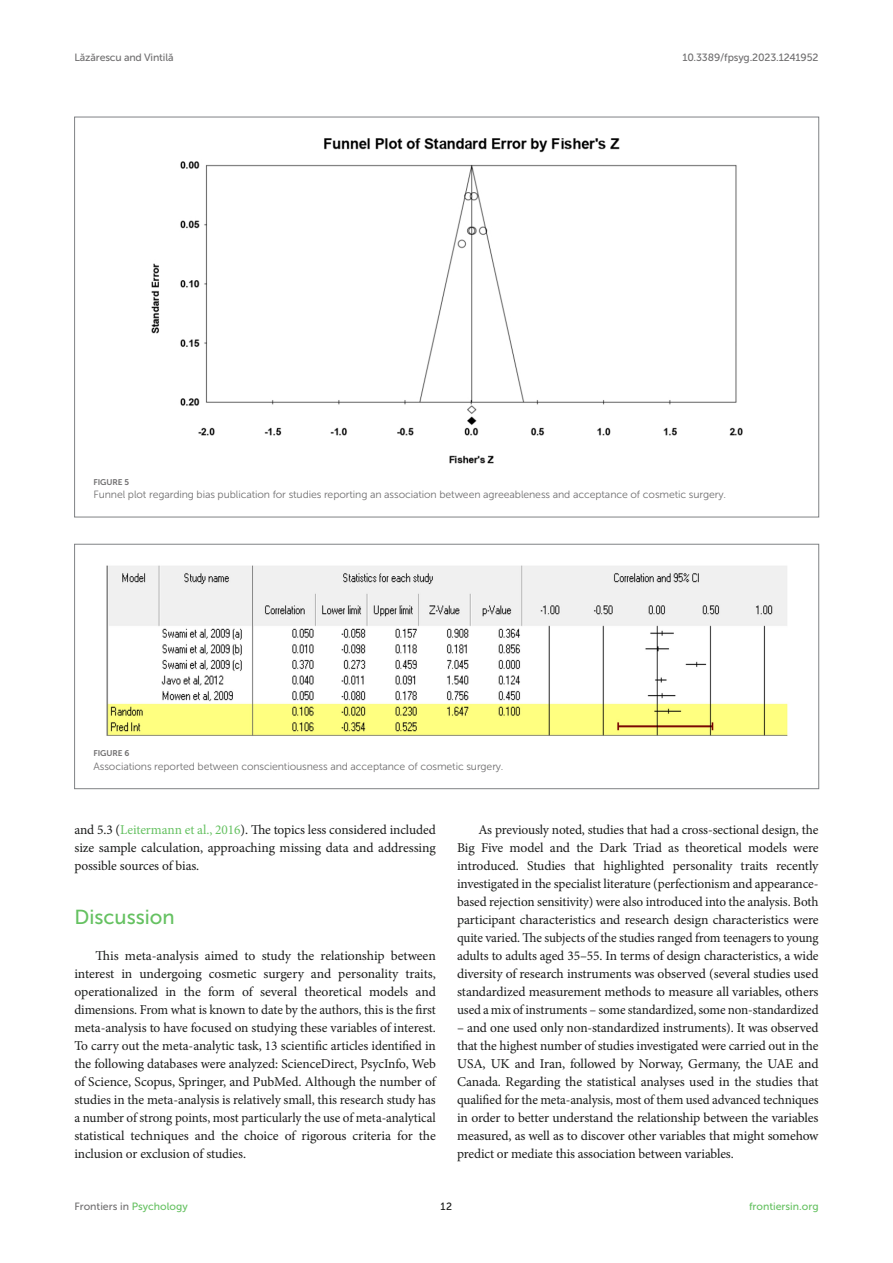
<style>
.page{position:relative;width:893px;height:1263px;background:#fff}
.page>*{position:absolute;margin:0;border:0;box-sizing:border-box;transform-origin:0 0}
.HEAD_1{font:20.25px "Museo Sans 500";color:#65c161}
.TEXT{font:13.5px/18px "Minion Pro";letter-spacing:-.01em;color:#1b1c1b;text-align:justify}
.TEXT_FLUSH{font:13.5px/18px "Minion Pro";letter-spacing:-.01em;color:#1b1c1b;text-align:justify}
.FIG_LEG{font:10.5px "Museo Sans 300";letter-spacing:-.01em;color:#706f70}
.t1{font:10.5px "Museo Sans 500";letter-spacing:-.015em;color:#706f70}
.t2{font:10.5px "Museo Sans 500";color:#65c161}
.t3{font:10.5px "Museo Sans 500";color:#1b1c1b}
.FIG_HD{font:8.25px "Museo Sans 700";letter-spacing:-.01em;color:#706f70}
.s1{color:#65c161}
</style>
<div class="page">
<img style="left:151px;top:138px;width:592px;height:326px">
<img style="left:106px;top:565px;width:682px;height:171px">
<div style="left:74px;top:544px;width:745px;height:245px;border:1px solid #808285"></div>
<p class="t1" style="left:74px;top:51px;width:101px">Lăzărescu and Vintilă</p>
<p class="t1" style="left:682px;top:51px;width:138px">10.3389/fpsyg.2023.1241952</p>
<p class="FIG_HD" style="left:94px;top:477px;width:37px">FIGURE 5</p>
<p class="FIG_LEG" style="left:94px;top:489px;width:634px">Funnel plot regarding bias publication for studies reporting an association between agreeableness and acceptance of cosmetic surgery.</p>
<p class="FIG_HD" style="left:94px;top:749px;width:37px">FIGURE 6</p>
<p class="FIG_LEG" style="left:94px;top:760px;width:411px">Associations reported between conscientiousness and acceptance of cosmetic surgery.</p>
<p class="TEXT_FLUSH" style="left:74px;top:821px;width:363px">and 5.3 (<span class="s1">Leitermann et al., 2016</span>). The topics less considered included size sample calculation, approaching missing data and addressing possible sources of bias.</p>
<p class="HEAD_1" style="left:74px;top:906px;width:102px">Discussion</p>
<p class="TEXT_FLUSH" style="left:74px;top:947px;width:363px;text-indent:21px">This meta-analysis aimed to study the relationship between interest in undergoing cosmetic surgery and personality traits, operationalized in the form of several theoretical models and dimensions. From what is known to date by the authors, this is the first meta-analysis to have focused on studying these variables of interest.<br>To carry out the meta-analytic task, 13 scientific articles identified in the following databases were analyzed: ScienceDirect, PsycInfo, Web of Science, Scopus, Springer, and PubMed. Although the number of studies in the meta-analysis is relatively small, this research study has a number of strong points, most particularly the use of meta-analytical statistical techniques and the choice of rigorous criteria for the inclusion or exclusion of studies.</p>
<p class="TEXT" style="left:457px;top:821px;width:363px;text-indent:21px">As previously noted, studies that had a cross-sectional design, the Big Five model and the Dark Triad as theoretical models were introduced. Studies that highlighted personality traits recently investigated in the specialist literature (perfectionism and appearance&shy;based rejection sensitivity) were also introduced into the analysis. Both participant characteristics and research design characteristics were quite varied. The subjects of the studies ranged from teenagers to young adults to adults aged 35–55. In terms of design characteristics, a wide diversity of research instruments was observed (several studies used standardized measurement methods to measure all variables, others used a mix of instruments – some standardized, some non-standardized</p>
<p class="TEXT" style="left:457px;top:1019px;width:363px">– and one used only non-standardized instruments). It was observed that the highest number of studies investigated were carried out in the USA, UK and Iran, followed by Norway, Germany, the UAE and Canada. Regarding the statistical analyses used in the studies that qualified for the meta-analysis, most of them used advanced techniques in order to better understand the relationship between the variables measured, as well as to discover other variables that might somehow predict or mediate this association between variables.</p>
<p class="t1" style="left:74px;top:1200px;width:115px">Frontiers in <span class="s1">Psychology</span></p>
<p class="t3" style="left:441px;top:1200px;width:13px">12</p>
<p class="t2" style="left:749px;top:1200px;width:71px">frontiersin.org</p>
</div>
